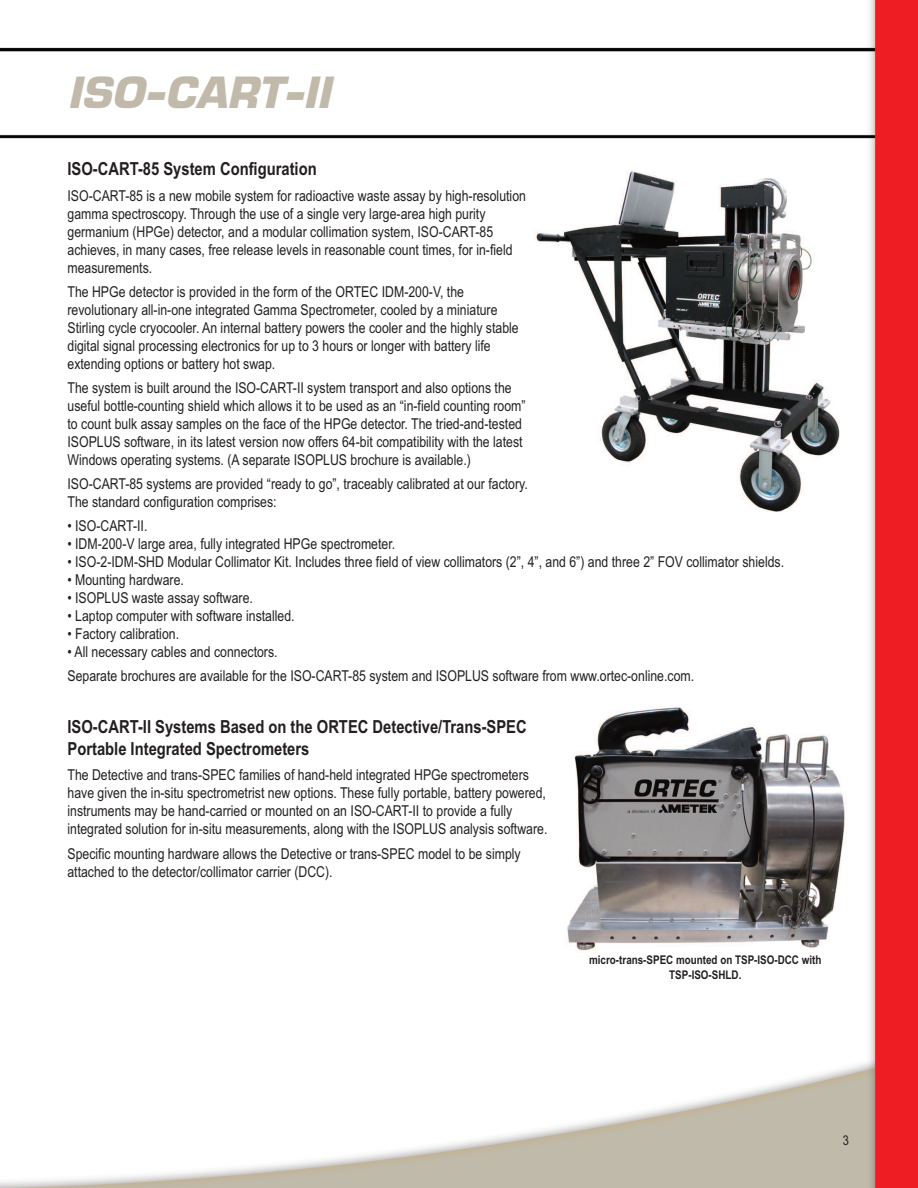
<style>
.page{position:relative;width:918px;height:1188px;background:#fff}
.page>*{position:absolute;margin:0;border:0;box-sizing:border-box;transform-origin:0 0}
.t1{font:45px "EGG Eurostile";color:#c1baaa}
.t2{font:700 18px/21.6px "Arial Narrow";color:#231f20}
.t3{font:15px/18px "Arial Narrow";color:#231f20}
.t4{font:13.5px "Arial Narrow";color:#231f20}
.t5{font:700 12px/14.4px "Arial Narrow";color:#231f20;text-align:center}
</style>
<div class="page">
<img style="left:0;top:0;width:918px;height:1188px">
<img style="left:528px;top:162px;width:322px;height:356px">
<img style="left:559px;top:699px;width:291px;height:253px">
<h1 class="t1" style="left:68px;top:66px;width:264px">ISO-CART-II</h1>
<p class="t2" style="left:68px;top:158px;width:251px">ISO-CART-85 System Configuration</p>
<p class="t3" style="left:68px;top:186px;width:460px">ISO-CART-85 is a new mobile system for radioactive waste assay by high-resolution gamma spectroscopy. Through the use of a single very large-area high purity germanium (HPGe) detector, and a modular collimation system, ISO-CART-85 achieves, in many cases, free release levels in reasonable count times, for in-field measurements.</p>
<p class="t3" style="left:68px;top:282px;width:453px">The HPGe detector is provided in the form of the ORTEC IDM-200-V, the revolutionary all-in-one integrated Gamma Spectrometer, cooled by a miniature Stirling cycle cryocooler. An internal battery powers the cooler and the highly stable digital signal processing electronics for up to 3 hours or longer with battery life extending options or battery hot swap.</p>
<p class="t3" style="left:68px;top:378px;width:460px">The system is built around the ISO-CART-II system transport and also options the useful bottle-counting shield which allows it to be used as an “in-field counting room” to count bulk assay samples on the face of the HPGe detector. The tried-and-tested ISOPLUS software, in its latest version now offers 64-bit compatibility with the latest Windows operating systems. (A separate ISOPLUS brochure is available.)</p>
<p class="t3" style="left:68px;top:475px;width:462px">ISO-CART-85 systems are provided “ready to go”, traceably calibrated at our factory.<br>The standard configuration comprises:</p>
<p class="t3" style="left:68px;top:517px;width:81px">• ISO-CART-II.</p>
<p class="t3" style="left:68px;top:535px;width:329px">• IDM-200-V large area, fully integrated HPGe spectrometer.</p>
<p class="t3" style="left:68px;top:553px;width:718px">• ISO-2-IDM-SHD Modular Collimator Kit. Includes three field of view collimators (2”, 4”, and 6”) and three 2” FOV collimator shields.</p>
<p class="t3" style="left:68px;top:571px;width:118px">• Mounting hardware.</p>
<p class="t3" style="left:68px;top:589px;width:187px">• ISOPLUS waste assay software.</p>
<p class="t3" style="left:68px;top:607px;width:229px">• Laptop computer with software installed.</p>
<p class="t3" style="left:68px;top:625px;width:113px">• Factory calibration.</p>
<p class="t3" style="left:68px;top:640px;width:628px;line-height:24px">• All necessary cables and connectors.<br>Separate brochures are available for the ISO-CART-85 system and ISOPLUS software from www.ortec-online.com.</p>
<p class="t2" style="left:68px;top:716px;width:461px">ISO-CART-II Systems Based on the ORTEC Detective/Trans-SPEC<br>Portable Integrated Spectrometers</p>
<p class="t3" style="left:67px;top:766px;width:481px">The Detective and trans-SPEC families of hand-held integrated HPGe spectrometers have given the in-situ spectrometrist new options. These fully portable, battery powered, instruments may be hand-carried or mounted on an ISO-CART-II to provide a fully integrated solution for in-situ measurements, along with the ISOPLUS analysis software.</p>
<p class="t3" style="left:67px;top:844px;width:455px">Specific mounting hardware allows the Detective or trans-SPEC model to be simply attached to the detector/collimator carrier (DCC).</p>
<p class="t5" style="left:589px;top:953px;width:234px">micro-trans-SPEC mounted on TSP-ISO-DCC with<br>TSP-ISO-SHLD.</p>
<p class="t4" style="left:843px;top:1133px;width:8px">3</p>
</div>
